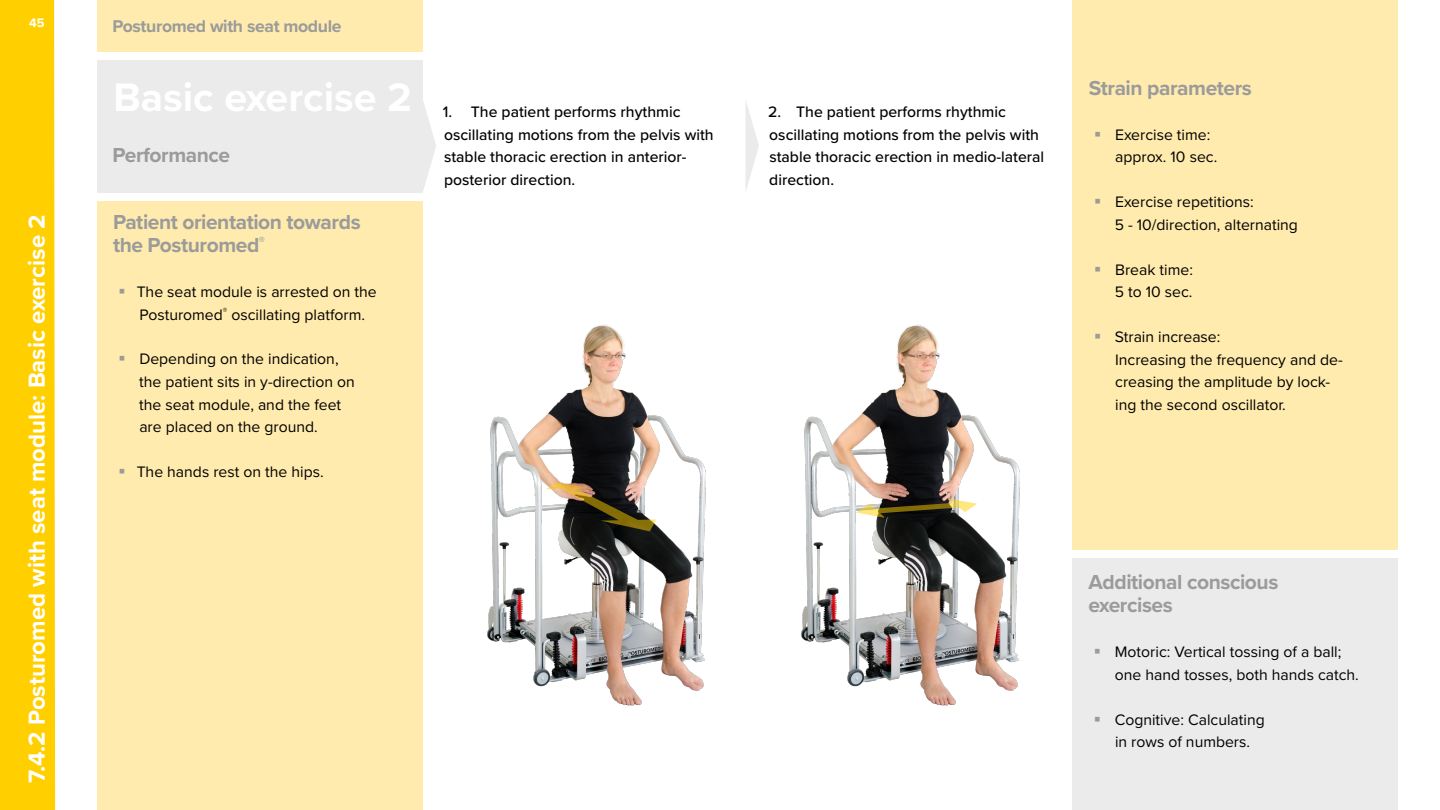
<style>
.page{position:relative;width:1440px;height:810px;background:#fff}
.page>*{position:absolute;margin:0;border:0;box-sizing:border-box;transform-origin:0 0}
.t1{font:700 24px "Proxima Nova";color:#fff}
.t2{font:700 21px/22.5px "Proxima Nova";letter-spacing:-.02em;color:#9b9b9b}
.t3{font:700 17.62px "Proxima Nova";letter-spacing:-.02em;color:#9b9b9b}
.t4{font:15.75px/22.5px "Proxima Nova";color:#000}
.t5{font:500 15.75px/22.5px "Proxima Nova";color:#000}
.t6{font:700 12.75px "Proxima Nova";color:#fff}
</style>
<div class="page">
<div style="left:0;top:0;width:55px;height:810px;background:#ffcf00"></div>
<div style="left:1072px;top:0;width:326px;height:549px;background:#ffebad"></div>
<div style="left:97px;top:202px;width:326px;height:608px;background:#ffebad"></div>
<div style="left:1072px;top:558px;width:326px;height:252px;background:#ebebeb"></div>
<svg style="left:423px;top:102px;width:13px;height:88px"></svg>
<svg style="left:746px;top:102px;width:13px;height:87px"></svg>
<div style="left:97px;top:60px;width:326px;height:133px;background:#ebebeb"></div>
<div style="left:97px;top:0;width:326px;height:52px;background:#ffebad"></div>
<img style="left:487px;top:324px;width:533px;height:382px">
<svg style="left:856px;top:498px;width:121px;height:20px"></svg>
<img style="left:546px;top:482px;width:110px;height:49px">
<p class="t6" style="left:29px;top:13px;width:17px">45</p>
<h1 class="t1" style="left:19px;top:783px;width:570px;rotate:-90deg">7.4.2 Posturomed with seat module: Basic exercise 2</h1>
<p class="t3" style="left:112px;top:13px;width:231px">Posturomed with seat module</p>
<h2 class="t2" style="left:112px;top:143px;width:119px">Performance</h2>
<h2 class="t2" style="left:113px;top:211px;width:249px">Patient orientation towards the Posturomed<sup>®</sup></h2>
<p class="t4" style="left:137px;top:280px;width:242px">The seat module is arrested on the<br>Posturomed<sup>®</sup> oscillating platform.</p>
<p class="t4" style="left:139px;top:347px;width:217px">Depending on the indication, the patient sits in y-direction on the seat module, and the feet are placed on the ground.</p>
<p class="t4" style="left:137px;top:460px;width:189px">The hands rest on the hips.</p>
<p class="t5" style="left:443px;top:100px;width:272px">1. The patient performs rhythmic oscillating motions from the pelvis with stable thoracic erection in anterior&shy;posterior direction.</p>
<p class="t5" style="left:768px;top:100px;width:278px">2. The patient performs rhythmic oscillating motions from the pelvis with stable thoracic erection in medio-lateral direction.</p>
<h2 class="t2" style="left:1089px;top:76px;width:165px">Strain parameters</h2>
<p class="t4" style="left:1115px;top:122px;width:104px">Exercise time: approx. 10 sec.</p>
<p class="t4" style="left:1115px;top:190px;width:185px">Exercise repetitions:<br>5 - 10/direction, alternating</p>
<p class="t4" style="left:1115px;top:257px;width:80px">Break time:<br>5 to 10 sec.</p>
<p class="t4" style="left:1115px;top:325px;width:229px">Strain increase:<br>Increasing the frequency and de&shy;creasing the amplitude by lock&shy;ing the second oscillator.</p>
<h2 class="t2" style="left:1089px;top:571px;width:191px">Additional conscious exercises</h2>
<p class="t4" style="left:1115px;top:640px;width:246px">Motoric: Vertical tossing of a ball; one hand tosses, both hands catch.</p>
<p class="t4" style="left:1115px;top:707px;width:152px">Cognitive: Calculating in rows of numbers.</p>
</div>
